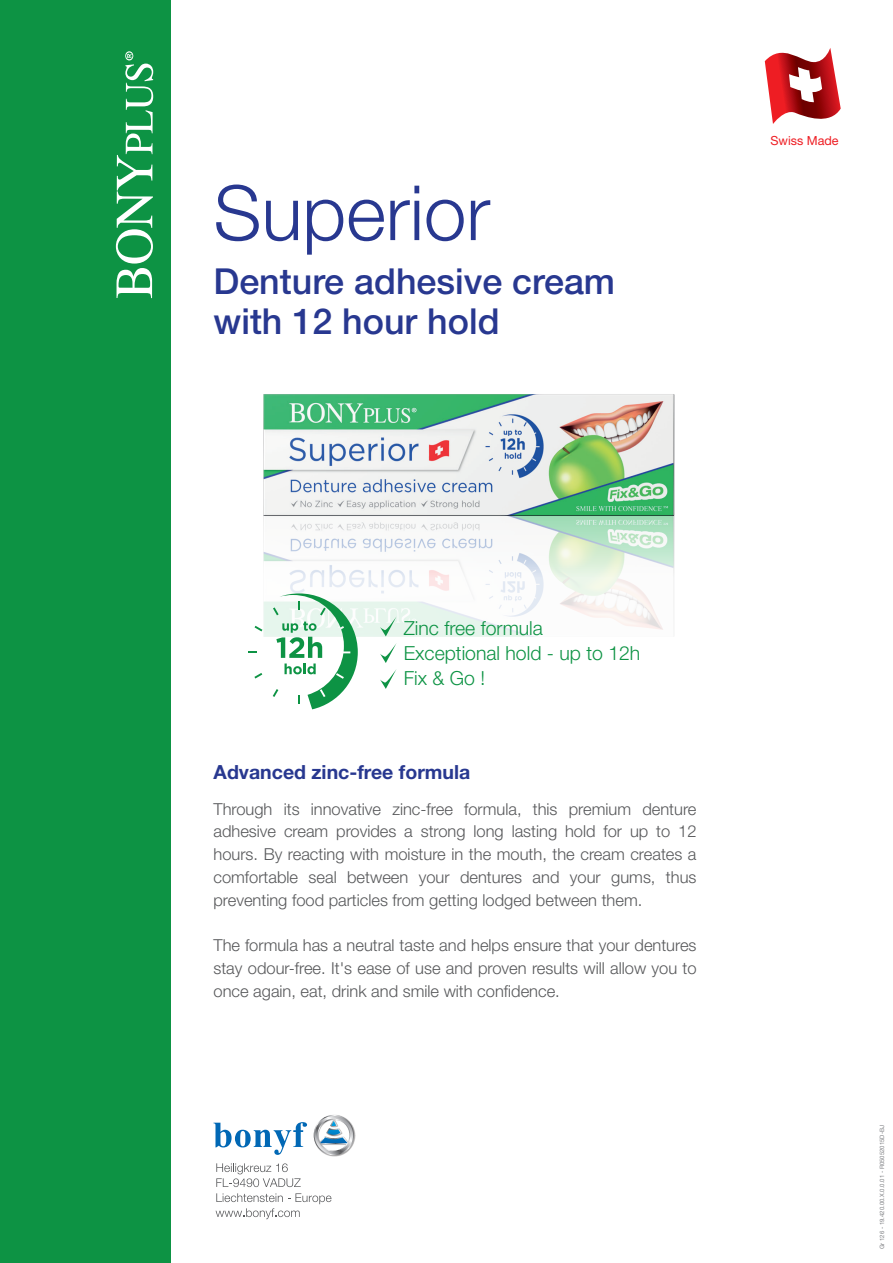
<style>
.page{position:relative;width:893px;height:1263px;background:#fff}
.page>*{position:absolute;margin:0;border:0;box-sizing:border-box;transform-origin:0 0}
.t1{font:300 76.2px "Helvetica Neue LT Std";color:#283890}
.t2{font:500 35.85px/40.2px "Helvetica Neue LT Std";color:#283890}
.t3{font:700 19.5px "Helvetica Neue LT Std";color:#283890}
.t4{font:300 19.35px/24.9px "Helvetica Neue LT Std";color:#0d9344}
.t5{font:300 16.5px/22.8px "Helvetica Neue LT Std";color:#57585a;text-align:justify}
.t6{font:12.45px "Helvetica Neue LT Std";color:#ee1d23}
.t7{font:6px "Helvetica Neue LT Std";color:#808285}
</style>
<div class="page">
<svg style="left:216px;top:1163px;width:85px;height:24px"></svg>
<svg style="left:216px;top:1193px;width:115px;height:26px"></svg>
<svg style="left:213px;top:1122px;width:94px;height:33px"></svg>
<img style="left:313px;top:1129px;width:42px;height:27px">
<svg style="left:314px;top:1115px;width:40px;height:40px"></svg>
<img style="left:263px;top:394px;width:412px;height:80px">
<img style="left:254px;top:474px;width:421px;height:236px">
<div style="left:0;top:0;width:171px;height:1263px;background:#0d9344"></div>
<svg style="left:116px;top:51px;width:37px;height:247px"></svg>
<svg style="left:765px;top:48px;width:76px;height:76px"></svg>
<svg style="left:380px;top:616px;width:17px;height:20px"></svg>
<svg style="left:380px;top:643px;width:17px;height:20px"></svg>
<svg style="left:380px;top:669px;width:17px;height:20px"></svg>
<svg style="left:255px;top:626px;width:7px;height:5px"></svg>
<svg style="left:248px;top:651px;width:8px;height:2px"></svg>
<svg style="left:254px;top:673px;width:8px;height:5px"></svg>
<svg style="left:273px;top:593px;width:85px;height:116px"></svg>
<h1 class="t1" style="left:213px;top:166px;width:278px">Superior</h1>
<h2 class="t2" style="left:213px;top:260px;width:403px">Denture adhesive cream with 12 hour hold</h2>
<p class="t6" style="left:770px;top:133px;width:70px">Swiss Made</p>
<p class="t4" style="left:404px;top:615px;width:238px">Zinc free formula<br>Exceptional hold - up to 12h<br>Fix &amp; Go !</p>
<p class="t3" style="left:214px;top:759px;width:258px">Advanced zinc-free formula</p>
<p class="t5" style="left:213px;top:797px;width:485px">Through its innovative zinc-free formula, this premium denture adhesive cream provides a strong long lasting hold for up to 12 hours. By reacting with moisture in the mouth, the cream creates a comfortable seal between your dentures and your gums, thus preventing food particles from getting lodged between them.</p>
<p class="t5" style="left:213px;top:934px;width:485px">The formula has a neutral taste and helps ensure that your dentures stay odour-free. It's ease of use and proven results will allow you to once again, eat, drink and smile with confidence.</p>
<p class="t7" style="left:878px;top:1249px;width:126px;rotate:-90deg">Gr 126 - 19.420.00.X.0.0.01 - R05052015D-BJ</p>
</div>
